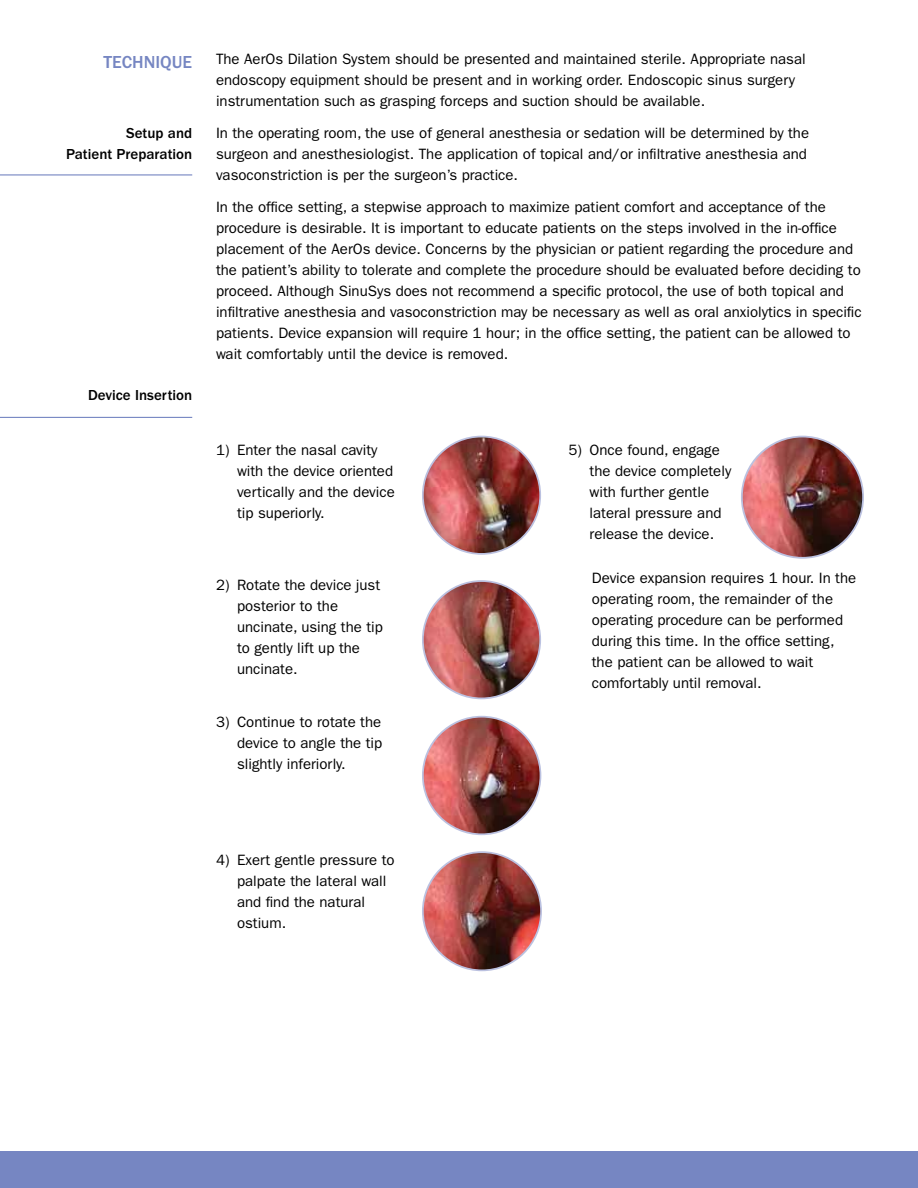
<style>
.page{position:relative;width:918px;height:1188px;background:#fff}
.page>*{position:absolute;margin:0;border:0;box-sizing:border-box;transform-origin:0 0}
.t1{font:500 18px "ITC Franklin Gothic Std";color:#7686c2}
.t2{font:15px/21px "ITC Franklin Gothic Std";color:#000}
.t3{font:500 15px/21px "ITC Franklin Gothic Std";color:#000;text-align:right}
</style>
<div class="page">
<div style="left:0;top:1151px;width:918px;height:37px;background:#7686c2"></div>
<img style="left:423px;top:437px;width:117px;height:117px;border-radius:59px">
<div style="left:422px;top:436px;width:119px;height:119px;border:2px solid #bbc1e0;border-radius:50%"></div>
<img style="left:423px;top:581px;width:117px;height:117px;border-radius:59px">
<div style="left:422px;top:580px;width:119px;height:119px;border:2px solid #bbc1e0;border-radius:50%"></div>
<img style="left:423px;top:717px;width:117px;height:117px;border-radius:59px">
<div style="left:422px;top:716px;width:119px;height:119px;border:2px solid #bbc1e0;border-radius:50%"></div>
<img style="left:423px;top:852px;width:118px;height:118px;border-radius:59px">
<div style="left:422px;top:851px;width:120px;height:120px;border:2px solid #bbc1e0;border-radius:50%"></div>
<img style="left:742px;top:437px;width:121px;height:121px;border-radius:61px">
<div style="left:741px;top:436px;width:123px;height:123px;border:2px solid #bbc1e0;border-radius:50%"></div>
<hr style="left:0;top:417px;width:192px;height:1px;background:#7686c2">
<hr style="left:0;top:174px;width:192px;height:1px;background:#7686c2">
<p class="t1" style="left:103px;top:52px;width:90px">Technique</p>
<p class="t3" style="left:66px;top:122px;width:127px">Setup and<br>Patient Preparation</p>
<p class="t3" style="left:88px;top:384px;width:106px">Device Insertion</p>
<p class="t2" style="left:216px;top:49px;width:591px">The AerOs Dilation System should be presented and maintained sterile. Appropriate nasal endoscopy equipment should be present and in working order. Endoscopic sinus surgery instrumentation such as grasping forceps and suction should be available.</p>
<p class="t2" style="left:216px;top:123px;width:595px">In the operating room, the use of general anesthesia or sedation will be determined by the surgeon and anesthesiologist. The application of topical and/or infiltrative anesthesia and vasoconstriction is per the surgeon’s practice.</p>
<p class="t2" style="left:216px;top:196px;width:647px">In the office setting, a stepwise approach to maximize patient comfort and acceptance of the procedure is desirable. It is important to educate patients on the steps involved in the in-office placement of the AerOs device. Concerns by the physician or patient regarding the procedure and the patient’s ability to tolerate and complete the procedure should be evaluated before deciding to proceed. Although SinuSys does not recommend a specific protocol, the use of both topical and infiltrative anesthesia and vasoconstriction may be necessary as well as oral anxiolytics in specific patients. Device expansion will require 1 hour; in the office setting, the patient can be allowed to wait comfortably until the device is removed.</p>
<p class="t2" style="left:237px;top:440px;width:159px;text-indent:-21px">1) Enter the nasal cavity with the device oriented vertically and the device tip superiorly.</p>
<p class="t2" style="left:237px;top:575px;width:147px;text-indent:-21px">2) Rotate the device just posterior to the uncinate, using the tip to gently lift up the uncinate.</p>
<p class="t2" style="left:237px;top:711px;width:147px;text-align:justify;text-indent:-21px">3) Continue to rotate the device to angle the tip slightly inferiorly.</p>
<p class="t2" style="left:590px;top:440px;width:143px;text-indent:-21px">5) Once found, engage the device completely with further gentle lateral pressure and release the device.</p>
<p class="t2" style="left:592px;top:567px;width:266px">Device expansion requires 1 hour. In the operating room, the remainder of the operating procedure can be performed during this time. In the office setting, the patient can be allowed to wait comfortably until removal.</p>
<p class="t2" style="left:237px;top:849px;width:159px;text-indent:-21px">4) Exert gentle pressure to palpate the lateral wall and find the natural ostium.</p>
</div>
